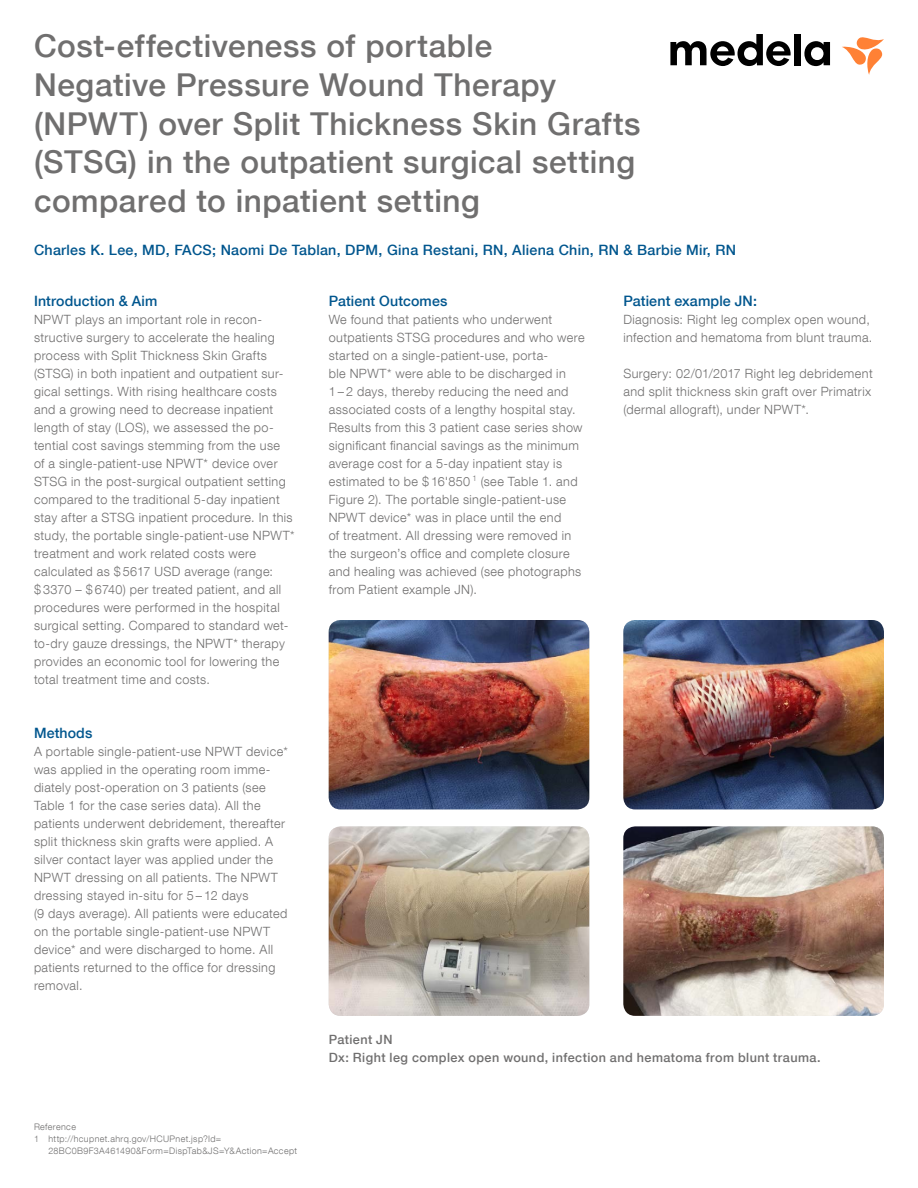
<style>
.page{position:relative;width:918px;height:1188px;background:#fff}
.page>*{position:absolute;margin:0;border:0;box-sizing:border-box;transform-origin:0 0}
.t1{font:500 31.5px/39px "Helvetica Neue LT Com";letter-spacing:.015em;color:#706f6f}
.t2{font:500 14.4px "Helvetica Neue LT Com";letter-spacing:.01em;color:#00568e}
.t3{font:500 14.25px "Helvetica Neue LT Com";letter-spacing:.02em;color:#00568e}
.t4{font:300 12.75px/18px "Helvetica Neue LT Com";letter-spacing:.035em;color:#706f6f}
.t5{font:500 12.75px/18px "Helvetica Neue LT Com";letter-spacing:.035em;color:#706f6f}
.t6{font:300 9px "Helvetica Neue LT Com";letter-spacing:.045em;color:#706f6f}
</style>
<div class="page">
<img style="left:329px;top:620px;width:260px;height:189px">
<img style="left:329px;top:826px;width:260px;height:190px">
<img style="left:623px;top:620px;width:261px;height:189px">
<img style="left:623px;top:826px;width:261px;height:190px">
<div style="left:794px;top:34px;width:7px;height:31px;background:#000"></div>
<svg style="left:804px;top:41px;width:26px;height:25px"></svg>
<svg style="left:670px;top:34px;width:121px;height:32px"></svg>
<svg style="left:842px;top:37px;width:42px;height:38px"></svg>
<h1 class="t1" style="left:34px;top:25px;width:608px">Cost-effectiveness of portable<br>Negative Pressure Wound Therapy (NPWT) over Split Thickness Skin Grafts (STSG) in the outpatient surgical setting compared to inpatient setting</h1>
<p class="t3" style="left:34px;top:241px;width:704px">Charles K. Lee, MD, FACS; Naomi De Tablan, DPM, Gina Restani, RN, Aliena Chin, RN &amp; Barbie Mir, RN</p>
<p class="t3" style="left:34px;top:292px;width:125px">Introduction &amp; Aim</p>
<p class="t4" style="left:34px;top:310px;width:262px">NPWT plays an important role in recon&shy;structive surgery to accelerate the healing process with Split Thickness Skin Grafts (STSG) in both inpatient and outpatient sur&shy;gical settings. With rising healthcare costs and a growing need to decrease inpatient length of stay (LOS), we assessed the po&shy;tential cost savings stemming from the use<br>of a single-patient-use NPWT* device over STSG in the post-surgical outpatient setting compared to the traditional 5-day inpatient stay after a STSG inpatient procedure. In this study, the portable single-patient-use NPWT* treatment and work related costs were calculated as $ 5617 USD average (range:<br>$ 3370 – $ 6740) per treated patient, and all procedures were performed in the hospital surgical setting. Compared to standard wet&shy;to-dry gauze dressings, the NPWT* therapy provides an economic tool for lowering the total treatment time and costs.</p>
<p class="t3" style="left:34px;top:724px;width:60px">Methods</p>
<p class="t4" style="left:34px;top:742px;width:255px">A portable single-patient-use NPWT device* was applied in the operating room imme&shy;diately post-operation on 3 patients (see Table 1 for the case series data). All the patients underwent debridement, thereafter split thickness skin grafts were applied. A silver contact layer was applied under the NPWT dressing on all patients. The NPWT dressing stayed in-situ for 5 – 12 days<br>(9 days average). All patients were educated on the portable single-patient-use NPWT device* and were discharged to home. All patients returned to the office for dressing removal.</p>
<p class="t6" style="left:34px;top:1121px;width:43px">Reference</p>
<p class="t6" style="left:34px;top:1133px;width:189px">1 http://hcupnet.ahrq.gov/HCUPnet.jsp?Id=</p>
<p class="t6" style="left:48px;top:1145px;width:250px">28BC0B9F3A461490&amp;Form=DispTab&amp;JS=Y&amp;Action=Accept</p>
<p class="t3" style="left:329px;top:292px;width:120px">Patient Outcomes</p>
<p class="t4" style="left:329px;top:310px;width:258px">We found that patients who underwent outpatients STSG procedures and who were started on a single-patient-use, porta-<br>ble NPWT* were able to be discharged in<br>1 – 2 days, thereby reducing the need and associated costs of a lengthy hospital stay.<br>Results from this 3 patient case series show significant financial savings as the minimum average cost for a 5-day inpatient stay is estimated to be $ 16'850 <sup>1</sup> (see Table 1. and Figure 2). The portable single-patient-use NPWT device* was in place until the end<br>of treatment. All dressing were removed in the surgeon’s office and complete closure and healing was achieved (see photographs from Patient example JN).</p>
<p class="t2" style="left:623px;top:292px;width:135px">Patient example JN:</p>
<p class="t4" style="left:623px;top:310px;width:251px">Diagnosis: Right leg complex open wound, infection and hematoma from blunt trauma.</p>
<p class="t4" style="left:623px;top:364px;width:251px;text-align:justify">Surgery: 02/01/2017 Right leg debridement and split thickness skin graft over Primatrix (dermal allograft), under NPWT*.</p>
<p class="t5" style="left:329px;top:1030px;width:493px">Patient JN<br>Dx: Right leg complex open wound, infection and hematoma from blunt trauma.</p>
</div>
